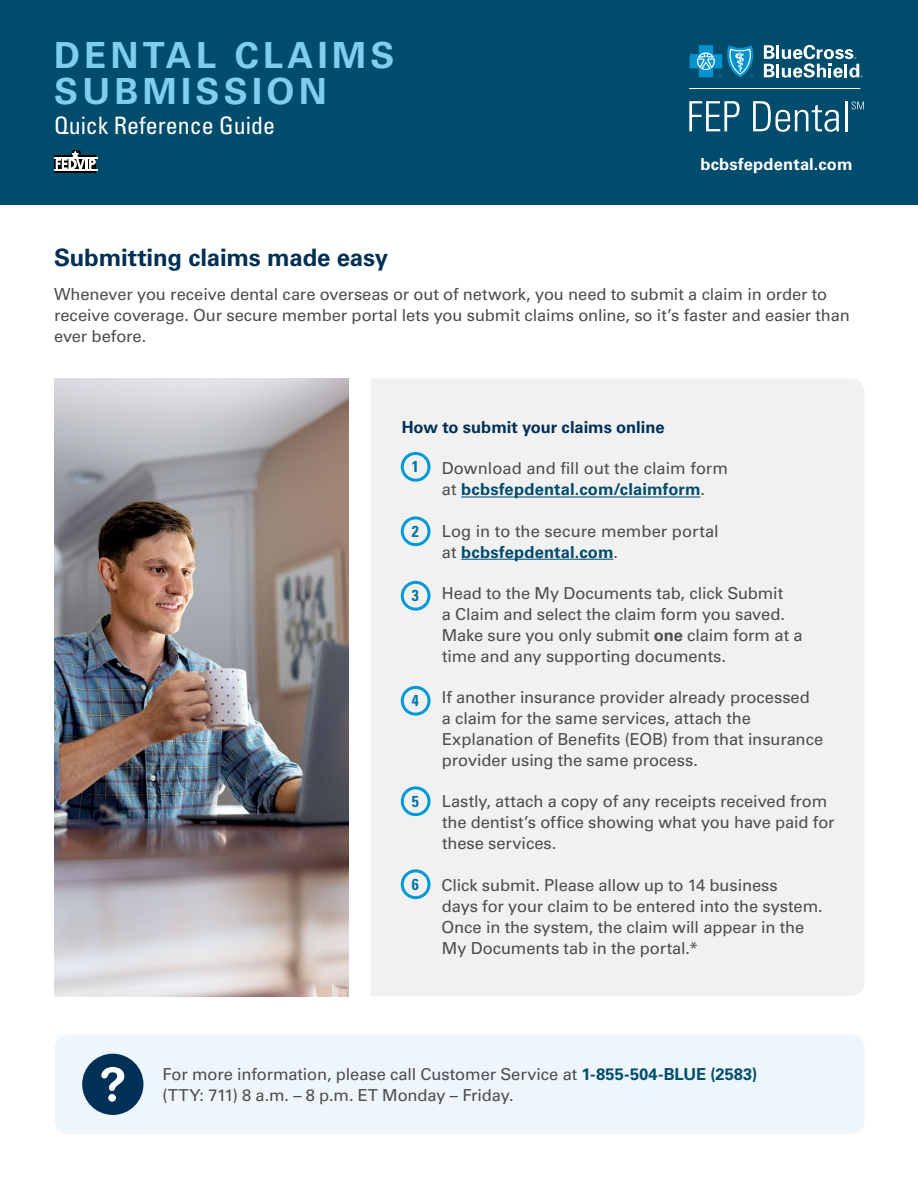
<style>
.page{position:relative;width:918px;height:1188px;background:#fff}
.page>*{position:absolute;margin:0;border:0;box-sizing:border-box;transform-origin:0 0}
.t1{font:700 36px/36px "Univers LT Std";letter-spacing:.12em;color:#7dcef1}
.t2{font:700 24px "Univers LT Std";letter-spacing:-.01em;color:#003055}
.t3{font:condensed 24px "Univers LT Std";color:#fff}
.t4{font:16.5px/21px "Univers LT Std";letter-spacing:-.005em;color:#4d4d4f}
.t5{font:700 16.5px "Univers LT Std";letter-spacing:-.005em;color:#003055}
.t6{font:700 16.5px "Univers LT Std";letter-spacing:.015em;color:#fff}
.t7{font:700 condensed 15.9px "Univers LT Std";color:#0074a6}
.s1{color:#4c4d4f}
.s2{font-weight:700;color:#004c6c}
.s3{font-weight:700}
</style>
<div class="page">
<div style="left:0;top:0;width:918px;height:205px;background:#004c6c"></div>
<hr style="left:845px;top:101px;width:3px;height:30px;background:#fff">
<hr style="left:689px;top:88px;width:171px;height:1px;background:#fff">
<svg style="left:690px;top:45px;width:64px;height:32px"></svg>
<svg style="left:689px;top:101px;width:51px;height:30px"></svg>
<svg style="left:753px;top:101px;width:86px;height:31px"></svg>
<svg style="left:852px;top:102px;width:12px;height:7px"></svg>
<div style="left:55px;top:155px;width:41px;height:18px;background:#000"></div>
<svg style="left:56px;top:150px;width:40px;height:19px"></svg>
<hr style="left:54px;top:157px;width:43px;height:2px;background:#fff">
<hr style="left:54px;top:169px;width:43px;height:2px;background:#fff">
<div style="left:371px;top:379px;width:493px;height:617px;background:#f1f1f2"></div>
<hr style="left:461px;top:497px;width:240px;height:1px;background:#004c6c">
<hr style="left:461px;top:559px;width:152px;height:1px;background:#004c6c">
<div style="left:401px;top:452px;width:30px;height:30px;border:3px solid #0099d8;border-radius:50%"></div>
<div style="left:401px;top:516px;width:30px;height:30px;border:3px solid #0099d8;border-radius:50%"></div>
<div style="left:401px;top:581px;width:30px;height:30px;border:3px solid #0099d8;border-radius:50%"></div>
<div style="left:401px;top:686px;width:30px;height:30px;border:3px solid #0099d8;border-radius:50%"></div>
<div style="left:401px;top:786px;width:30px;height:30px;border:3px solid #0099d8;border-radius:50%"></div>
<div style="left:401px;top:869px;width:30px;height:30px;border:3px solid #0099d8;border-radius:50%"></div>
<img style="left:54px;top:378px;width:295px;height:618px">
<div style="left:54px;top:1035px;width:810px;height:99px;background:#eef6fc;border-radius:13px"></div>
<div style="left:82px;top:1054px;width:61px;height:61px;background:#003055;border-radius:50%"></div>
<svg style="left:101px;top:1067px;width:23px;height:24px"></svg>
<div style="left:108px;top:1094px;width:8px;height:8px;background:#fff;border-radius:50%"></div>
<svg style="left:764px;top:45px;width:99px;height:33px"></svg>
<h1 class="t1" style="left:54px;top:38px;width:342px">DENTAL CLAIMS<br>SUBMISSION</h1>
<p class="t3" style="left:54px;top:110px;width:223px">Quick Reference Guide</p>
<p class="t6" style="left:700px;top:154px;width:154px">bcbsfepdental.com</p>
<h2 class="t2" style="left:54px;top:243px;width:336px">Submitting claims made easy</h2>
<p class="t4" style="left:54px;top:284px;width:797px">Whenever you receive dental care overseas or out of network, you need to submit a claim in order to receive coverage. Our secure member portal lets you submit claims online, so it’s faster and easier than ever before.</p>
<h3 class="t5" style="left:402px;top:418px;width:264px">How to submit your claims online</h3>
<p class="t4" style="left:442px;top:458px;width:288px">Download an<span class="s1">d f</span>l<span class="s1">l o</span>ut the claim form at <span class="s2">bcbsfepdental.com/claimform</span>.</p>
<p class="t4" style="left:442px;top:520px;width:279px">Log in to the secure member portal at <span class="s2">bcbsfepdental.com</span>.</p>
<p class="t4" style="left:442px;top:583px;width:362px">Head to the My Documents tab, click Submit<br>a Claim and select the claim form you saved.<br>Make sure you only submit <span class="s3">one</span> claim form at a time and any supporting documents.</p>
<p class="t4" style="left:442px;top:687px;width:383px">If another insurance provider already processed<br>a claim for the same services, attach the Explanatio<span class="s1">n of B</span>eneft<span class="s1">s (</span>EOB) from that insurance provider using the same process.</p>
<p class="t4" style="left:442px;top:791px;width:394px">Lastly, attach a copy of any receipts received from the dentist’<span class="s1">s of</span>fc<span class="s1">e s</span>howing what you have paid for these services.</p>
<p class="t4" style="left:442px;top:874px;width:383px">Click submit. Please allow up to 14 business<br>days for your claim to be entered into the system.<br>Once in the system, the claim will appear in the My Documents tab in the portal.<span class="s1">*</span></p>
<p class="t7" style="left:412px;top:457px;width:9px">1</p>
<p class="t7" style="left:412px;top:521px;width:9px">2</p>
<p class="t7" style="left:412px;top:586px;width:9px">3</p>
<p class="t7" style="left:412px;top:691px;width:9px">4</p>
<p class="t7" style="left:412px;top:791px;width:9px">5</p>
<p class="t7" style="left:412px;top:874px;width:9px">6</p>
<p class="t4" style="left:162px;top:1064px;width:596px">For more information, please call Customer Service at <span class="s2">1-855-504-BLUE (2583) </span>(TTY: 711) 8 a.m. – 8 p.m. ET Monday – Friday.</p>
</div>
